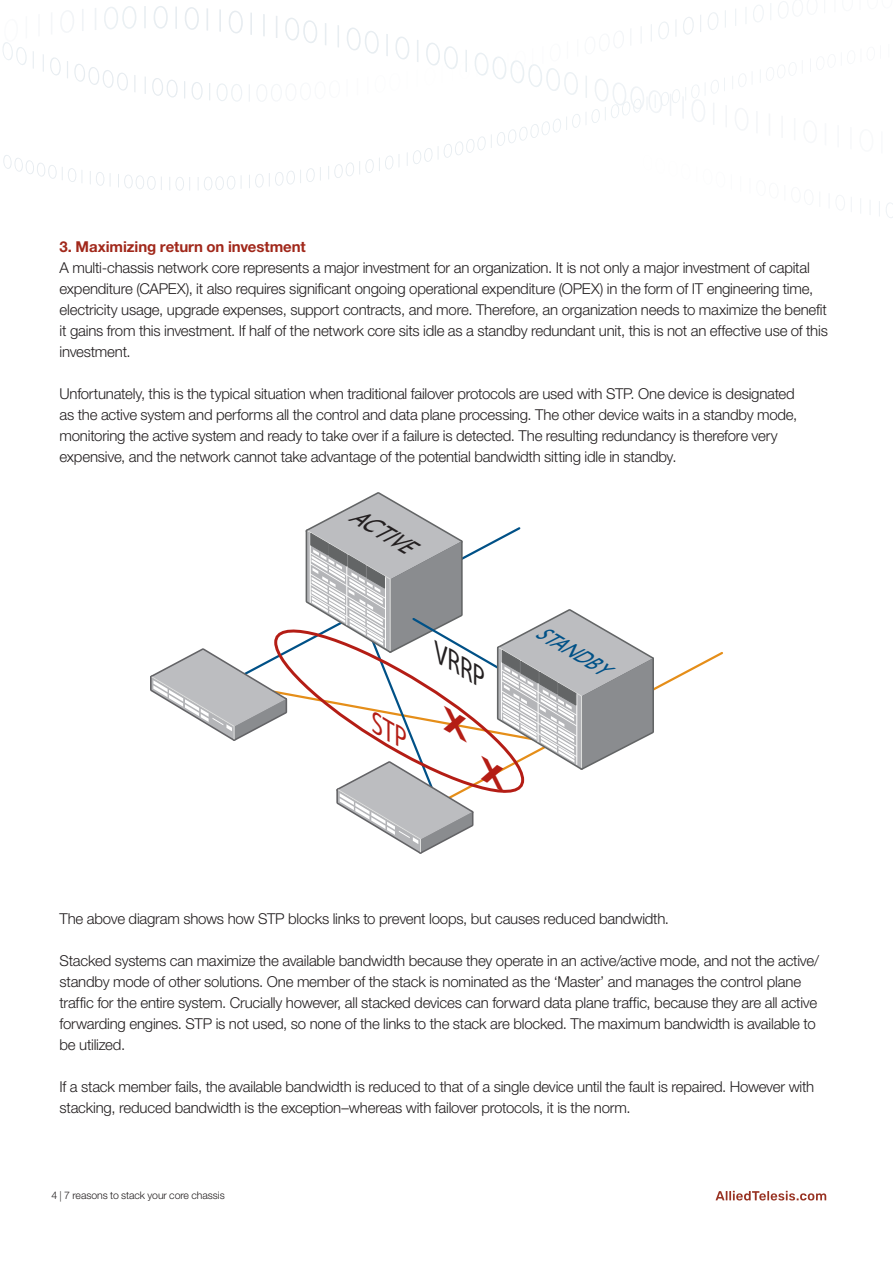
<style>
.page{position:relative;width:893px;height:1263px;background:#fff}
.page>*{position:absolute;margin:0;border:0;box-sizing:border-box;transform-origin:0 0}
.t1{font:italic 27.15px "Myriad Pro";color:#231f20}
.t2{font:italic 24px "Gill Sans Std";color:#231f20;scale:.84 1}
.t3{font:italic 21.3px "Gill Sans Std";color:#005187;scale:.84 1}
.t4{font:300 15px/21px "Helvetica Neue";letter-spacing:-.015em;color:#231f20}
.t5{font:700 15px "Helvetica Neue";letter-spacing:-.005em;color:#a1281b}
.t6{font:300 10.5px "Helvetica Neue";letter-spacing:-.005em;color:#231f20}
.s1{font-family:"Gill Sans Std"}
</style>
<div class="page">
<svg style="left:716px;top:1191px;width:110px;height:9px"></svg>
<svg style="left:738px;top:59px;width:80px;height:28px"></svg>
<svg style="left:5px;top:6px;width:294px;height:37px"></svg>
<svg style="left:708px;top:0;width:95px;height:30px"></svg>
<svg style="left:659px;top:652px;width:64px;height:36px"></svg>
<svg style="left:150px;top:492px;width:509px;height:362px"></svg>
<p class="t5" style="left:60px;top:237px;width:248px">3. Maximizing return on investment</p>
<p class="t4" style="left:60px;top:257px;width:770px">A multi-chassis network core represents a major investment for an organization. It is not only a major investment of capital expenditure (CAPEX), it also requires significant ongoing operational expenditure (OPEX) in the form of IT engineering time, electricity usage, upgrade expenses, support contracts, and more. Therefore, an organization needs to maximize the benefit it gains from this investment. If half of the network core sits idle as a standby redundant unit, this is not an effective use of this investment.</p>
<p class="t4" style="left:60px;top:383px;width:739px">Unfortunately, this is the typical situation when traditional failover protocols are used with STP. One device is designated as the active system and performs all the control and data plane processing. The other device waits in a standby mode, monitoring the active system and ready to take over if a failure is detected. The resulting redundancy is therefore very expensive, and the network cannot take advantage of the potential bandwidth sitting idle in standby.</p>
<h2 class="t2" style="left:359px;top:501px;width:81px;rotate:31deg">ACTIVE</h2>
<h1 class="t1" style="left:448px;top:638px;width:60px;rotate:31deg">VRRP</h1>
<h3 class="t3" style="left:544px;top:620px;width:94px;rotate:31deg">STANDBY</h3>
<p class="t4" style="left:60px;top:908px;width:611px">The above diagram shows how STP blocks links to prevent loops, but causes reduced bandwidth.</p>
<p class="t4" style="left:60px;top:950px;width:761px">Stacked systems can maximize the available bandwidth because they operate in an active/active mode, and not the active/ standby mode of other solutions. One member of the stack is nominated as the ‘Master’ and manages the control plane traffic for the entire system. Crucially however, all stacked devices can forward data plane traffic, because they are all active forwarding engines. STP is not used, so none of the links to the stack are blocked. The maximum bandwidth is available to be utilized.</p>
<p class="t4" style="left:60px;top:1076px;width:756px">If a stack member fails, the available bandwidth is reduced to that of a single device until the fault is repaired. However with stacking, reduced bandwidth is the exception–whereas with failover protocols, it is the norm.</p>
<p class="t6" style="left:52px;top:1189px;width:175px">4 <span class="s1">|</span> 7 reasons to stack your core chassis</p>
</div>
